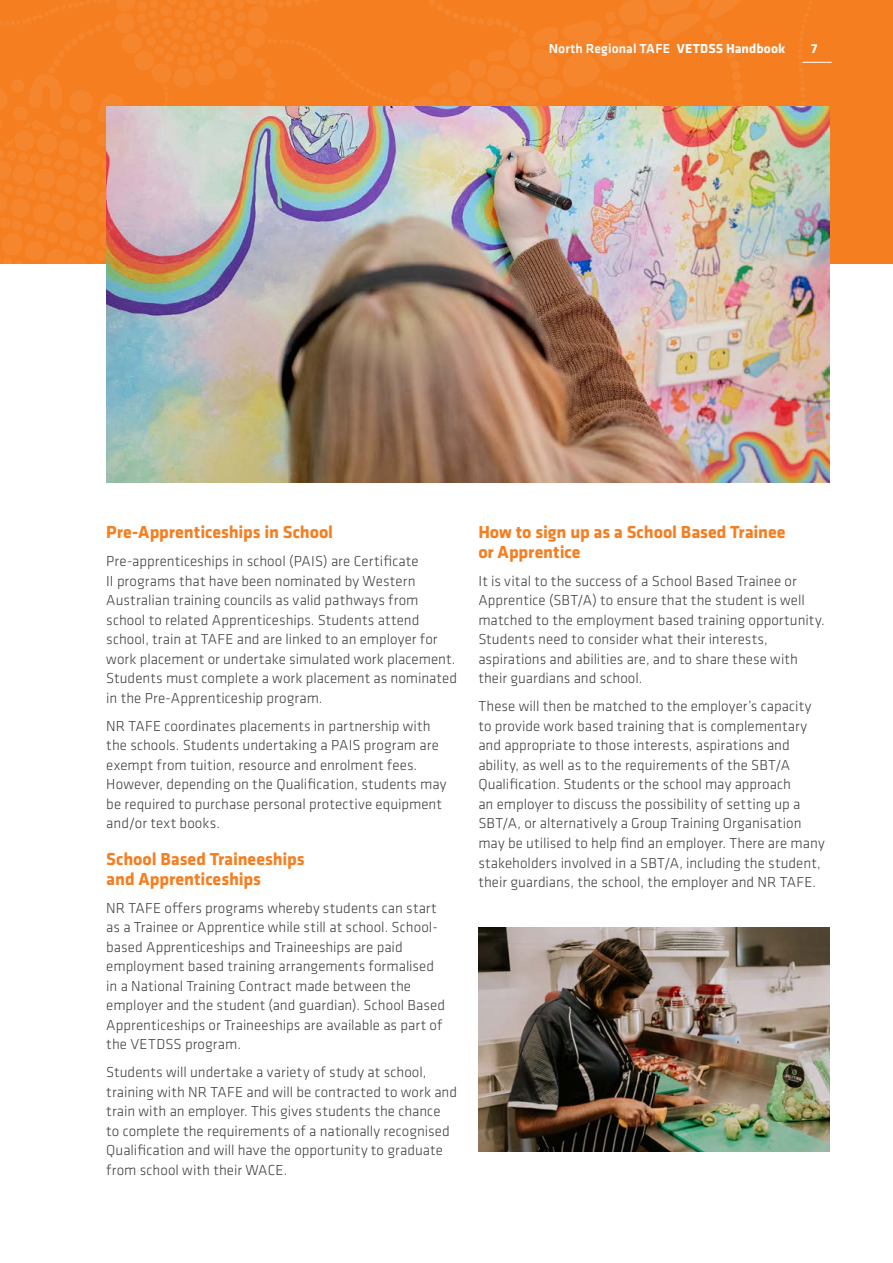
<style>
.page{position:relative;width:893px;height:1263px;background:#fff}
.page>*{position:absolute;margin:0;border:0;box-sizing:border-box;transform-origin:0 0}
.t1{font:700 18px/19.5px "Klavika Basic";letter-spacing:-.005em;color:#f57e20}
.t2{font:300 15px/19.5px "Klavika Basic";letter-spacing:.005em;color:#414042}
.t3{font:500 13.5px "Klavika";letter-spacing:.01em;color:#fff}
.t4{font:700 13.5px "Klavika";color:#fff}
.s1{font-weight:700}
</style>
<div class="page">
<div style="left:0;top:0;width:893px;height:264px;background:#f57e20"></div>
<img style="left:106px;top:264px;width:723px;height:218px">
<img style="left:0;top:0;width:832px;height:264px">
<img style="left:478px;top:927px;width:351px;height:224px">
<p class="t3" style="left:549px;top:40px;width:238px">North Regional TAFE <span class="s1">VETDSS Handbook</span></p>
<p class="t4" style="left:811px;top:39px;width:8px">7</p>
<p class="t1" style="left:106px;top:522px;width:228px">Pre-Apprenticeships in School</p>
<p class="t2" style="left:106px;top:552px;width:352px">Pre-apprenticeships in school (PAIS) are Certificate<br>II programs that have been nominated by Western Australian training councils as valid pathways from school to related Apprenticeships. Students attend school, train at TAFE and are linked to an employer for work placement or undertake simulated work placement.<br>Students must complete a work placement as nominated in the Pre-Apprenticeship program.</p>
<p class="t2" style="left:106px;top:716px;width:342px">NR TAFE coordinates placements in partnership with the schools. Students undertaking a PAIS program are exempt from tuition, resource and enrolment fees.<br>However, depending on the Qualification, students may be required to purchase personal protective equipment and/or text books.</p>
<p class="t1" style="left:106px;top:848px;width:200px">School Based Traineeships and Apprenticeships</p>
<p class="t2" style="left:106px;top:898px;width:340px">NR TAFE offers programs whereby students can start as a Trainee or Apprentice while still at school. School&shy;based Apprenticeships and Traineeships are paid employment based training arrangements formalised in a National Training Contract made between the employer and the student (and guardian). School Based Apprenticeships or Traineeships are available as part of the VETDSS program.</p>
<p class="t2" style="left:106px;top:1062px;width:352px">Students will undertake a variety of study at school, training with NR TAFE and will be contracted to work and train with an employer. This gives students the chance to complete the requirements of a nationally recognised Qualification and will have the opportunity to graduate from school with their WACE.</p>
<p class="t1" style="left:478px;top:522px;width:309px">How to sign up as a School Based Trainee or Apprentice</p>
<p class="t2" style="left:478px;top:571px;width:348px">It is vital to the success of a School Based Trainee or Apprentice (SBT/A) to ensure that the student is well matched to the employment based training opportunity.<br>Students need to consider what their interests, aspirations and abilities are, and to share these with their guardians and school.</p>
<p class="t2" style="left:478px;top:697px;width:348px">These will then be matched to the employer’s capacity to provide work based training that is complementary and appropriate to those interests, aspirations and ability, as well as to the requirements of the SBT/A Qualification. Students or the school may approach<br>an employer to discuss the possibility of setting up a SBT/A, or alternatively a Group Training Organisation may be utilised to help find an employer. There are many stakeholders involved in a SBT/A, including the student, their guardians, the school, the employer and NR TAFE.</p>
</div>
